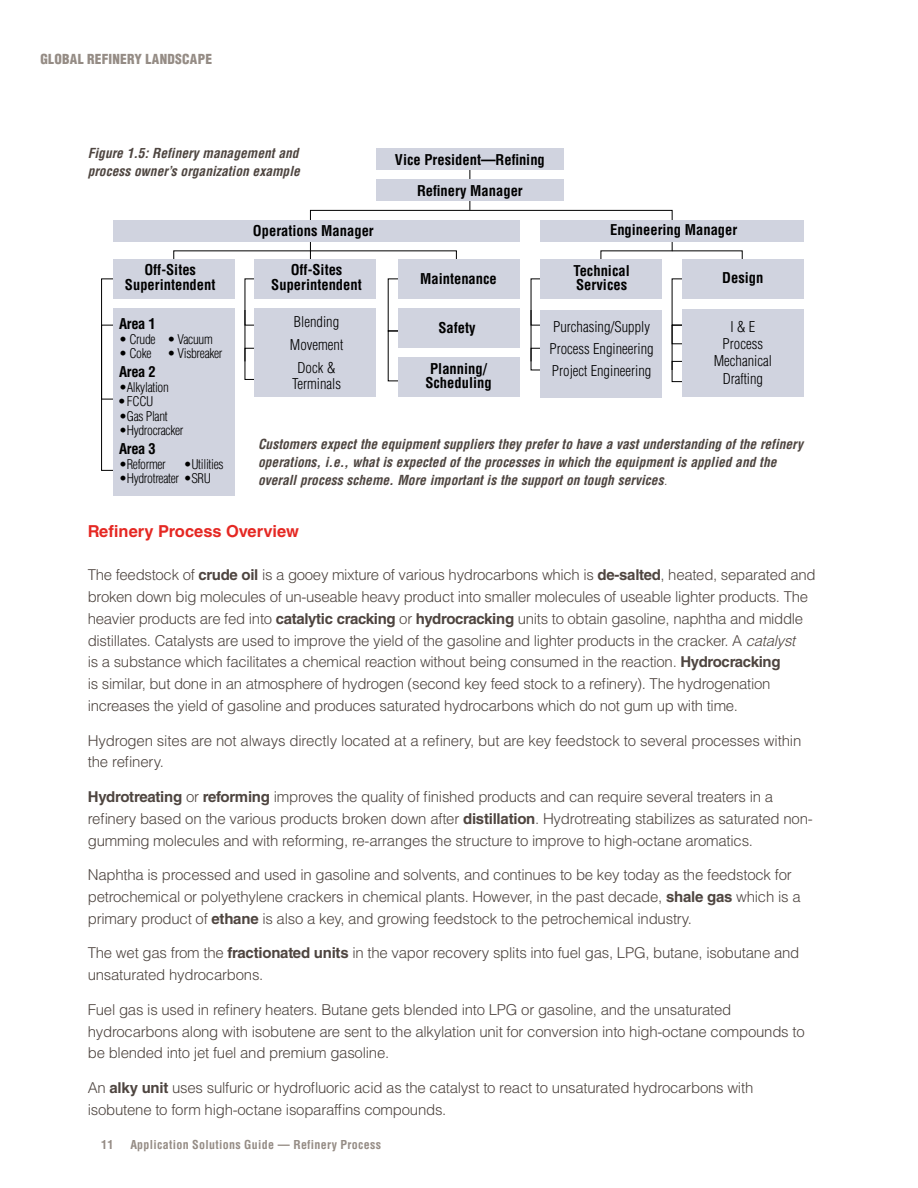
<style>
.page{position:relative;width:918px;height:1188px;background:#fff}
.page>*{position:absolute;margin:0;border:0;box-sizing:border-box;transform-origin:0 0}
.t1{font:700 16.5px "Helvetica LT Std";color:#e52823}
.t2{font:300 15px/21.8px "Helvetica LT Std";letter-spacing:-.015em;color:#4e4540}
.t3{font:700 condensed 14.55px/14.5px "Helvetica LT Std";color:#000;text-align:center}
.t4{font:300 condensed 14.55px/17.4px "Helvetica LT Std";color:#000;text-align:center}
.t5{font:italic 700 condensed 13.5px/18px "Helvetica LT Std";color:#4e4540}
.t6{font:900 condensed 13.5px "Helvetica LT Std";letter-spacing:.015em;color:#958c85}
.t7{font:300 condensed 13.05px "Helvetica LT Std";letter-spacing:-.025em;color:#000}
.t8{font:700 condensed 12px "Helvetica LT Std";letter-spacing:.025em;color:#958c85}
.s1{font-weight:700}
.s2{font-weight:300;font-stretch:normal}
.s3{font-style:italic}
</style>
<div class="page">
<hr style="left:470px;top:159px;width:1px;height:51px;background:#000">
<svg style="left:173px;top:210px;width:570px;height:58px"></svg>
<svg style="left:244px;top:278px;width:36px;height:48px"></svg>
<svg style="left:387px;top:278px;width:36px;height:104px"></svg>
<svg style="left:244px;top:348px;width:11px;height:32px"></svg>
<svg style="left:101px;top:278px;width:35px;height:193px"></svg>
<hr style="left:245px;top:310px;width:1px;height:51px;background:#000">
<svg style="left:671px;top:278px;width:12px;height:67px"></svg>
<svg style="left:671px;top:361px;width:12px;height:21px"></svg>
<svg style="left:530px;top:278px;width:10px;height:48px"></svg>
<svg style="left:530px;top:348px;width:10px;height:23px"></svg>
<hr style="left:531px;top:310px;width:1px;height:51px;background:#000">
<hr style="left:672px;top:325px;width:1px;height:45px;background:#000">
<div style="left:113px;top:259px;width:121px;height:40px;background:#d0d3df"></div>
<div style="left:255px;top:259px;width:121px;height:40px;background:#d0d3df"></div>
<div style="left:113px;top:220px;width:406px;height:22px;background:#d0d3df"></div>
<div style="left:540px;top:220px;width:264px;height:22px;background:#d0d3df"></div>
<div style="left:376px;top:180px;width:188px;height:21px;background:#d0d3df"></div>
<div style="left:376px;top:148px;width:188px;height:22px;background:#d0d3df"></div>
<div style="left:398px;top:259px;width:121px;height:40px;background:#d0d3df"></div>
<div style="left:398px;top:309px;width:121px;height:39px;background:#d0d3df"></div>
<div style="left:398px;top:358px;width:121px;height:39px;background:#d0d3df"></div>
<div style="left:540px;top:259px;width:122px;height:40px;background:#d0d3df"></div>
<div style="left:540px;top:310px;width:122px;height:87px;background:#d0d3df"></div>
<div style="left:683px;top:309px;width:121px;height:88px;background:#d0d3df"></div>
<div style="left:255px;top:309px;width:121px;height:88px;background:#d0d3df"></div>
<div style="left:113px;top:309px;width:121px;height:187px;background:#d0d3df"></div>
<div style="left:683px;top:259px;width:121px;height:40px;background:#d0d3df"></div>
<p class="t6" style="left:40px;top:50px;width:173px">GLOBAL REFINERY LANDSCAPE</p>
<p class="t5" style="left:88px;top:144px;width:214px">Figure 1.5: Refinery management and process owner’s organization example</p>
<p class="t3" style="left:395px;top:145px;width:151px;line-height:30.6px">Vice President—Refining<br>Refinery Manager</p>
<p class="t3" style="left:125px;top:263px;width:92px">Off-Sites<br>Superintendent</p>
<p class="t3" style="left:119px;top:316px;width:38px">Area 1</p>
<p class="t7" style="left:119px;top:331px;width:95px">• Crude • Vacuum</p>
<p class="t7" style="left:119px;top:345px;width:105px">• Coke • Visbreaker</p>
<p class="t3" style="left:119px;top:364px;width:38px">Area 2</p>
<p class="t7" style="left:119px;top:379px;width:51px">•Alkylation</p>
<p class="t7" style="left:119px;top:393px;width:36px"><span class="s1">•</span> FCCU</p>
<p class="t7" style="left:119px;top:408px;width:50px">•Gas Plant</p>
<p class="t7" style="left:119px;top:422px;width:66px">•Hydrocracker</p>
<p class="t3" style="left:119px;top:442px;width:38px">Area 3</p>
<p class="t7" style="left:119px;top:456px;width:48px">•Reformer</p>
<p class="t7" style="left:184px;top:456px;width:41px">•Utilities</p>
<p class="t7" style="left:119px;top:470px;width:93px">•Hydrotreater •SRU</p>
<p class="t3" style="left:253px;top:223px;width:122px">Operations Manager</p>
<p class="t3" style="left:610px;top:222px;width:129px">Engineering Manager</p>
<p class="t3" style="left:271px;top:263px;width:92px">Off-Sites<br>Superintendent</p>
<p class="t3" style="left:573px;top:263px;width:58px;text-align:left">Technical<br>Services</p>
<p class="t3" style="left:420px;top:271px;width:78px">Maintenance</p>
<p class="t3" style="left:722px;top:270px;width:43px">Design</p>
<p class="t3" style="left:438px;top:320px;width:39px">Safety</p>
<p class="t3" style="left:425px;top:361px;width:68px">Planning/<br>Scheduling</p>
<p class="t4" style="left:290px;top:310px;width:55px;line-height:23.2px">Blending<br>Movement<br>Dock &amp;</p>
<p class="t4" style="left:292px;top:375px;width:51px">Terminals</p>
<p class="t4" style="left:550px;top:316px;width:106px;line-height:21.9px;text-align:left">Purchasing/Supply<br>Process Engineering<br>Project Engineering</p>
<p class="t4" style="left:714px;top:317px;width:60px">I &amp; E<br>Process<br>Mechanical<br>Drafting</p>
<p class="t5" style="left:258px;top:436px;width:546px">Customers expect the equipment suppliers they prefer to have a vast understanding of the refinery operations, i.e., what is expected of the processes in which the equipment is applied and the overall process scheme. More important is the support on tough services<span class="s2">.</span></p>
<p class="t1" style="left:88px;top:521px;width:213px">Refinery Process Overview</p>
<p class="t2" style="left:88px;top:564px;width:729px">The feedstock of <span class="s1">crude oil</span> is a gooey mixture of various hydrocarbons which is <span class="s1">de-salted</span>, heated, separated and broken down big molecules of un-useable heavy product into smaller molecules of useable lighter products. The heavier products are fed into <span class="s1">catalytic cracking</span> or <span class="s1">hydrocracking</span> units to obtain gasoline, naphtha and middle distillates. Catalysts are used to improve the yield of the gasoline and lighter products in the cracker. A <span class="s3">catalyst<br></span>is a substance which facilitates a chemical reaction without being consumed in the reaction. <span class="s1">Hydrocracking<br></span>is similar, but done in an atmosphere of hydrogen (second key feed stock to a refinery). The hydrogenation increases the yield of gasoline and produces saturated hydrocarbons which do not gum up with time.</p>
<p class="t2" style="left:88px;top:729px;width:715px">Hydrogen sites are not always directly located at a refinery, but are key feedstock to several processes within the refinery.</p>
<p class="t2" style="left:88px;top:786px;width:727px"><span class="s1">Hydrotreating</span> or <span class="s1">reforming</span> improves the quality of finished products and can require several treaters in a refinery based on the various products broken down after <span class="s1">distillation</span>. Hydrotreating stabilizes as saturated non&shy;gumming molecules and with reforming, re-arranges the structure to improve to high-octane aromatics.</p>
<p class="t2" style="left:88px;top:864px;width:714px">Naphtha is processed and used in gasoline and solvents, and continues to be key today as the feedstock for petrochemical or polyethylene crackers in chemical plants. However, in the past decade, <span class="s1">shale gas</span> which is a primary product of <span class="s1">ethane</span> is also a key, and growing feedstock to the petrochemical industry.</p>
<p class="t2" style="left:88px;top:942px;width:713px">The wet gas from the <span class="s1">fractionated units</span> in the vapor recovery splits into fuel gas, LPG, butane, isobutane and unsaturated hydrocarbons.</p>
<p class="t2" style="left:88px;top:999px;width:718px">Fuel gas is used in refinery heaters. Butane gets blended into LPG or gasoline, and the unsaturated hydrocarbons along with isobutene are sent to the alkylation unit for conversion into high-octane compounds to be blended into jet fuel and premium gasoline.</p>
<p class="t2" style="left:88px;top:1077px;width:667px">An <span class="s1">alky unit</span> uses sulfuric or hydrofluoric acid as the catalyst to react to unsaturated hydrocarbons with isobutene to form high-octane isoparaffins compounds.</p>
<p class="t8" style="left:101px;top:1137px;width:14px">11</p>
<p class="t8" style="left:130px;top:1137px;width:252px">Application Solutions Guide — Refinery Process</p>
</div>
